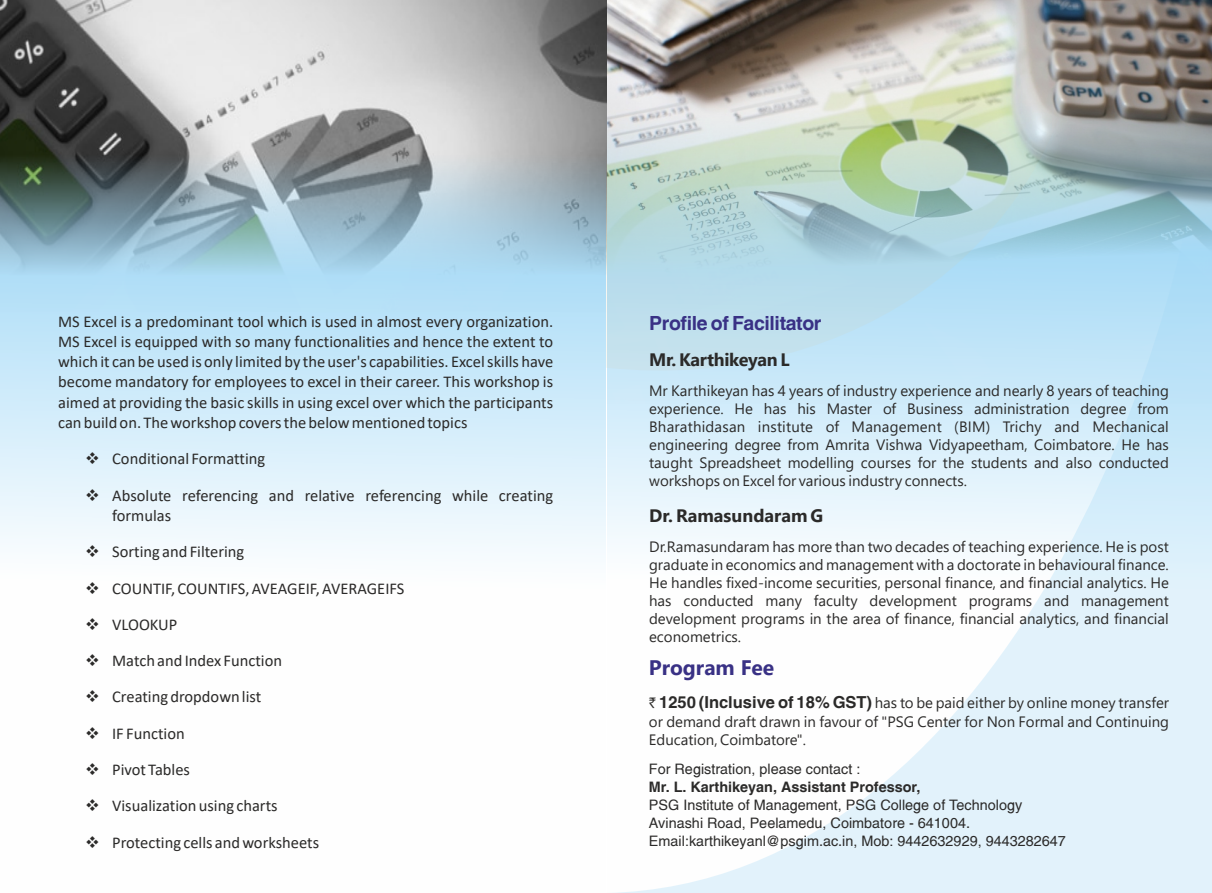
<style>
.page{position:relative;width:1212px;height:893px;background:#fff}
.page>*{position:absolute;margin:0;border:0;box-sizing:border-box;transform-origin:0 0}
.t1{font:700 21px "Segoe UI";color:#393185}
.t2{font:19.5px "Switzerland";letter-spacing:-.02em;color:#393185}
.t3{font:700 18px "Segoe UI";color:#2b2a29}
.t4{font:700 18px "Segoe UI";letter-spacing:-.02em;color:#2b2a29}
.t5{font:16.5px/20.2px "Calibri";color:#2b2a29;text-align:justify}
.t6{font:15px/18px "Segoe UI";color:#2b2a29;text-align:justify}
.t7{font:14.4px/18px "Switzerland";color:#2b2a29}
.s1{font-family:"Rupee"}
.s2{font-family:"Switzerland";font-size:16.5px}
</style>
<div class="page">
<svg style="left:0;top:312px;width:606px;height:241px;background:#d7eefb"></svg>
<svg style="left:607px;top:403px;width:605px;height:490px"></svg>
<img style="left:607px;top:0;width:605px;height:403px">
<img style="left:0;top:0;width:606px;height:312px">
<p class="t5" style="left:58px;top:312px;width:496px">MS Excel is a predominant tool which is used in almost every organization.<br>MS Excel is equipped with so many functionalities and hence the extent to which it can be used is only limited by the user's capabilities. Excel skills have become mandatory for employees to excel in their career. This workshop is aimed at providing the basic skills in using excel over which the participants can build on. The workshop covers the below mentioned topics</p>
<p class="t5" style="left:85px;top:450px;width:182px">❖ Conditional Formatting</p>
<p class="t5" style="left:112px;top:486px;width:442px;text-indent:-27px">❖ Absolute referencing and relative referencing while creating formulas</p>
<p class="t5" style="left:85px;top:543px;width:161px">❖ Sorting and Filtering</p>
<p class="t5" style="left:85px;top:579px;width:321px">❖ COUNTIF, COUNTIFS, AVEAGEIF, AVERAGEIFS</p>
<p class="t5" style="left:85px;top:616px;width:94px">❖ VLOOKUP</p>
<p class="t5" style="left:85px;top:652px;width:198px">❖ Match and Index Function</p>
<p class="t5" style="left:85px;top:688px;width:178px">❖ Creating dropdown list</p>
<p class="t5" style="left:85px;top:724px;width:101px">❖ IF Function</p>
<p class="t5" style="left:85px;top:761px;width:106px">❖ Pivot Tables</p>
<p class="t5" style="left:85px;top:797px;width:194px">❖ Visualization using charts</p>
<p class="t5" style="left:85px;top:833px;width:236px">❖ Protecting cells and worksheets</p>
<h2 class="t2" style="left:649px;top:311px;width:174px">Profile of Facilitator</h2>
<p class="t4" style="left:649px;top:353px;width:142px">Mr. Karthikeyan L</p>
<p class="t6" style="left:649px;top:383px;width:521px">Mr Karthikeyan has 4 years of industry experience and nearly 8 years of teaching experience. He has his Master of Business administration degree from Bharathidasan institute of Management (BIM) Trichy and Mechanical engineering degree from Amrita Vishwa Vidyapeetham, Coimbatore. He has taught Spreadsheet modelling courses for the students and also conducted workshops on Excel for various industry connects.</p>
<p class="t3" style="left:649px;top:508px;width:176px">Dr. Ramasundaram G</p>
<p class="t6" style="left:649px;top:539px;width:521px">Dr.Ramasundaram has more than two decades of teaching experience. He is post graduate in economics and management with a doctorate in behavioural finance.<br>He handles fixed-income securities, personal finance, and financial analytics. He has conducted many faculty development programs and management development programs in the area of finance, financial analytics, and financial econometrics.</p>
<h1 class="t1" style="left:649px;top:660px;width:127px">Program Fee</h1>
<p class="t6" style="left:649px;top:695px;width:522px;line-height:18.8px"><span class="s1">`</span> <span class="s2">1250 (Inclusive of 18% GST)</span> has to be paid either by online money transfer or demand draft drawn in favour of "PSG Center for Non Formal and Continuing Education, Coimbatore".</p>
<p class="t7" style="left:649px;top:762px;width:418px">For Registration, please contact :<br>Mr. L. Karthikeyan, Assistant Professor,<br>PSG Institute of Management, PSG College of Technology Avinashi Road, Peelamedu, Coimbatore - 641004.<br>Email:karthikeyanl@psgim.ac.in, Mob: 9442632929, 9443282647</p>
</div>
